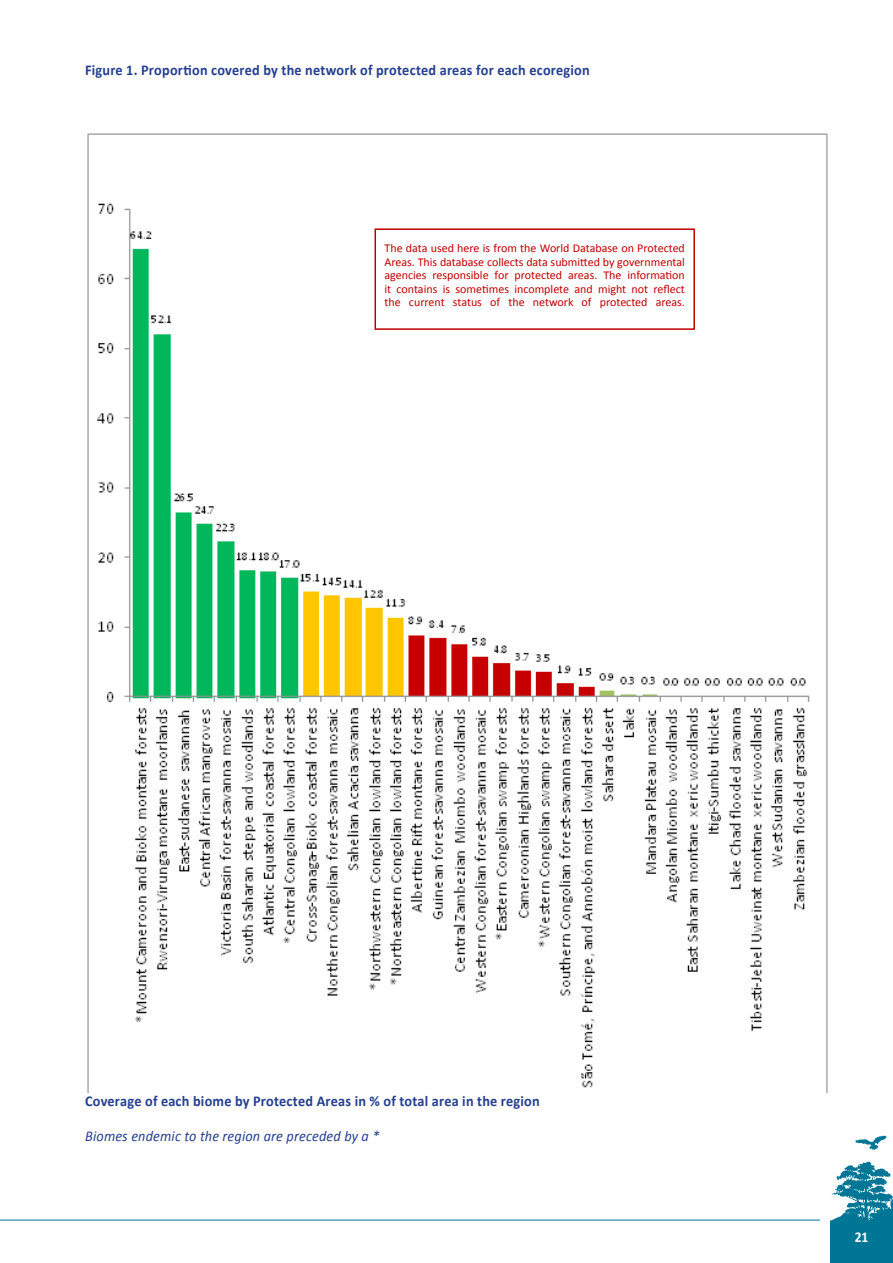
<style>
.page{position:relative;width:893px;height:1263px;background:#fff}
.page>*{position:absolute;margin:0;border:0;box-sizing:border-box;transform-origin:0 0}
.t1{font:700 15px "Calibri";letter-spacing:.015em;color:#25408f;scale:.95 1}
.t2{font:italic 15px "Calibri";letter-spacing:.01em;color:#25408f;scale:.95 1}
.t3{font:700 15px "Calibri";color:#fff;scale:.9 1}
.t4{font:12px/13.5px "Calibri";color:#c00000;text-align:justify}
</style>
<div class="page">
<svg style="left:855px;top:1135px;width:32px;height:15px"></svg>
<svg style="left:830px;top:1161px;width:63px;height:102px"></svg>
<hr style="left:0;top:1220px;width:820px;height:1px;background:#007497">
<img style="left:87px;top:133px;width:741px;height:959px">
<div style="left:374px;top:228px;width:321px;height:102px;border:2px solid #c00000"></div>
<div style="left:185px;top:148px;width:541px;height:46px;background:#fff"></div>
<p class="t1" style="left:85px;top:60px;width:533px">Figure 1. Proportion covered by the network of protected areas for each ecoregion</p>
<p class="t4" style="left:384px;top:242px;width:302px">The data used here is from the World Database on Protected Areas. This database collects data submitted by governmental agencies responsible for protected areas. The information it contains is sometimes incomplete and might not reflect the current status of the network of protected areas.</p>
<p class="t1" style="left:85px;top:1092px;width:480px">Coverage of each biome by Protected Areas in % of total area in the region</p>
<p class="t2" style="left:85px;top:1126px;width:311px">Biomes endemic to the region are preceded by a *</p>
<p class="t3" style="left:855px;top:1227px;width:17px">21</p>
</div>
